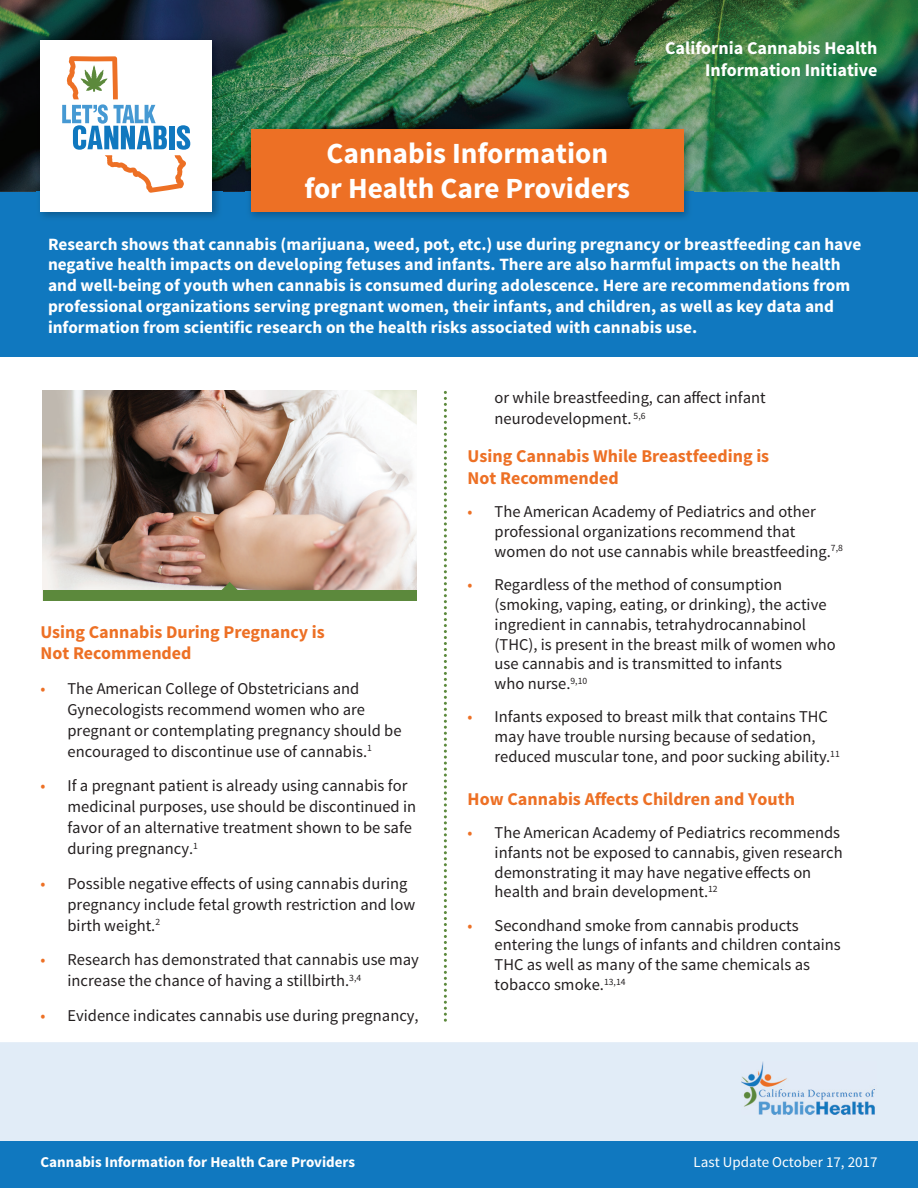
<style>
.page{position:relative;width:918px;height:1188px;background:#fff}
.page>*{position:absolute;margin:0;border:0;box-sizing:border-box;transform-origin:0 0}
.t1{font:700 29.25px/35.1px "Source Sans Pro";color:#fff;text-align:center}
.t2{font:700 18px/21.6px "Source Sans Pro";color:#ed7025}
.t3{font:700 18px/21.6px "Source Sans Pro";color:#fff;text-align:right}
.t4{font:700 17.25px/20.7px "Source Sans Pro";color:#fff}
.t5{font:16.5px/19.8px "Source Sans Pro";color:#231f20}
.t6{font:700 15px "Source Sans Pro";color:#fff}
.t7{font:15px "Source Sans Pro";color:#fff}
.s1{color:#ed7025}
</style>
<div class="page">
<div style="left:0;top:1042px;width:918px;height:100px;background:#e1ecf7"></div>
<img style="left:0;top:0;width:918px;height:192px">
<div style="left:0;top:192px;width:918px;height:164px;background:#1078bf"></div>
<img style="left:245px;top:123px;width:448px;height:95px">
<div style="left:251px;top:129px;width:433px;height:83px;background:#ed7025"></div>
<div style="left:0;top:1142px;width:918px;height:46px;background:#1078bf"></div>
<img style="left:36px;top:35px;width:187px;height:183px">
<div style="left:41px;top:40px;width:171px;height:171px;background:#fff"></div>
<svg style="left:62px;top:56px;width:128px;height:137px"></svg>
<img style="left:43px;top:391px;width:374px;height:199px">
<div style="left:43px;top:590px;width:374px;height:11px;background:#5c893c"></div>
<svg style="left:221px;top:582px;width:17px;height:8px"></svg>
<svg style="left:444px;top:391px;width:3px;height:631px"></svg>
<img style="left:741px;top:1062px;width:136px;height:52px">
<p class="t1" style="left:304px;top:137px;width:327px">Cannabis Information for Health Care Providers</p>
<p class="t3" style="left:665px;top:38px;width:214px">California Cannabis Health<br>Information Initiative</p>
<p class="t4" style="left:48px;top:234px;width:815px">Research shows that cannabis (marijuana, weed, pot, etc.) use during pregnancy or breastfeeding can have negative health impacts on developing fetuses and infants. There are also harmful impacts on the health and well-being of youth when cannabis is consumed during adolescence. Here are recommendations from professional organizations serving pregnant women, their infants, and children, as well as key data and information from scientific research on the health risks associated with cannabis use.</p>
<p class="t2" style="left:40px;top:622px;width:286px">Using Cannabis During Pregnancy is<br>Not Recommended</p>
<p class="t5" style="left:67px;top:678px;width:336px;line-height:21px;text-indent:-27px"><span class="s1">•</span> The American College of Obstetricians and Gynecologists recommend women who are pregnant or contemplating pregnancy should be encouraged to discontinue use of cannabis.<sup>1</sup></p>
<p class="t5" style="left:67px;top:776px;width:350px;line-height:21px;text-indent:-27px"><span class="s1">•</span> If a pregnant patient is already using cannabis for medicinal purposes, use should be discontinued in favor of an alternative treatment shown to be safe during pregnancy.<sup>1</sup></p>
<p class="t5" style="left:67px;top:873px;width:349px;line-height:21px;text-indent:-27px"><span class="s1">•</span> Possible negative effects of using cannabis during pregnancy include fetal growth restriction and low birth weight.<sup>2</sup></p>
<p class="t5" style="left:67px;top:950px;width:353px;line-height:21px;text-indent:-27px"><span class="s1">•</span> Research has demonstrated that cannabis use may increase the chance of having a stillbirth.<sup>3,4</sup></p>
<p class="t5" style="left:40px;top:1006px;width:380px"><span class="s1">•</span> Evidence indicates cannabis use during pregnancy,</p>
<p class="t5" style="left:495px;top:388px;width:273px;line-height:21px">or while breastfeeding, can affect infant neurodevelopment. <sup>5,6</sup></p>
<p class="t2" style="left:468px;top:446px;width:303px">Using Cannabis While Breastfeeding is<br>Not Recommended</p>
<p class="t5" style="left:495px;top:502px;width:350px;text-indent:-27px"><span class="s1">•</span> The American Academy of Pediatrics and other professional organizations recommend that women do not use cannabis while breastfeeding.<sup>7,8</sup></p>
<p class="t5" style="left:495px;top:575px;width:343px;text-indent:-27px"><span class="s1">•</span> Regardless of the method of consumption (smoking, vaping, eating, or drinking), the active ingredient in cannabis, tetrahydrocannabinol (THC), is present in the breast milk of women who use cannabis and is transmitted to infants<br>who nurse.<sup>9,10</sup></p>
<p class="t5" style="left:495px;top:707px;width:347px;text-indent:-27px"><span class="s1">•</span> Infants exposed to breast milk that contains THC may have trouble nursing because of sedation, reduced muscular tone, and poor sucking ability.<sup>11</sup></p>
<p class="t2" style="left:468px;top:789px;width:329px">How Cannabis Affects Children and Youth</p>
<p class="t5" style="left:495px;top:823px;width:350px;text-indent:-27px"><span class="s1">•</span> The American Academy of Pediatrics recommends infants not be exposed to cannabis, given research demonstrating it may have negative effects on health and brain development.<sup>12</sup></p>
<p class="t5" style="left:495px;top:916px;width:348px;text-indent:-27px"><span class="s1">•</span> Secondhand smoke from cannabis products entering the lungs of infants and children contains THC as well as many of the same chemicals as tobacco smoke.<sup>13,14</sup></p>
<p class="t6" style="left:40px;top:1152px;width:316px">Cannabis Information for Health Care Providers</p>
<p class="t7" style="left:694px;top:1153px;width:185px">Last Update October 17, 2017</p>
</div>
